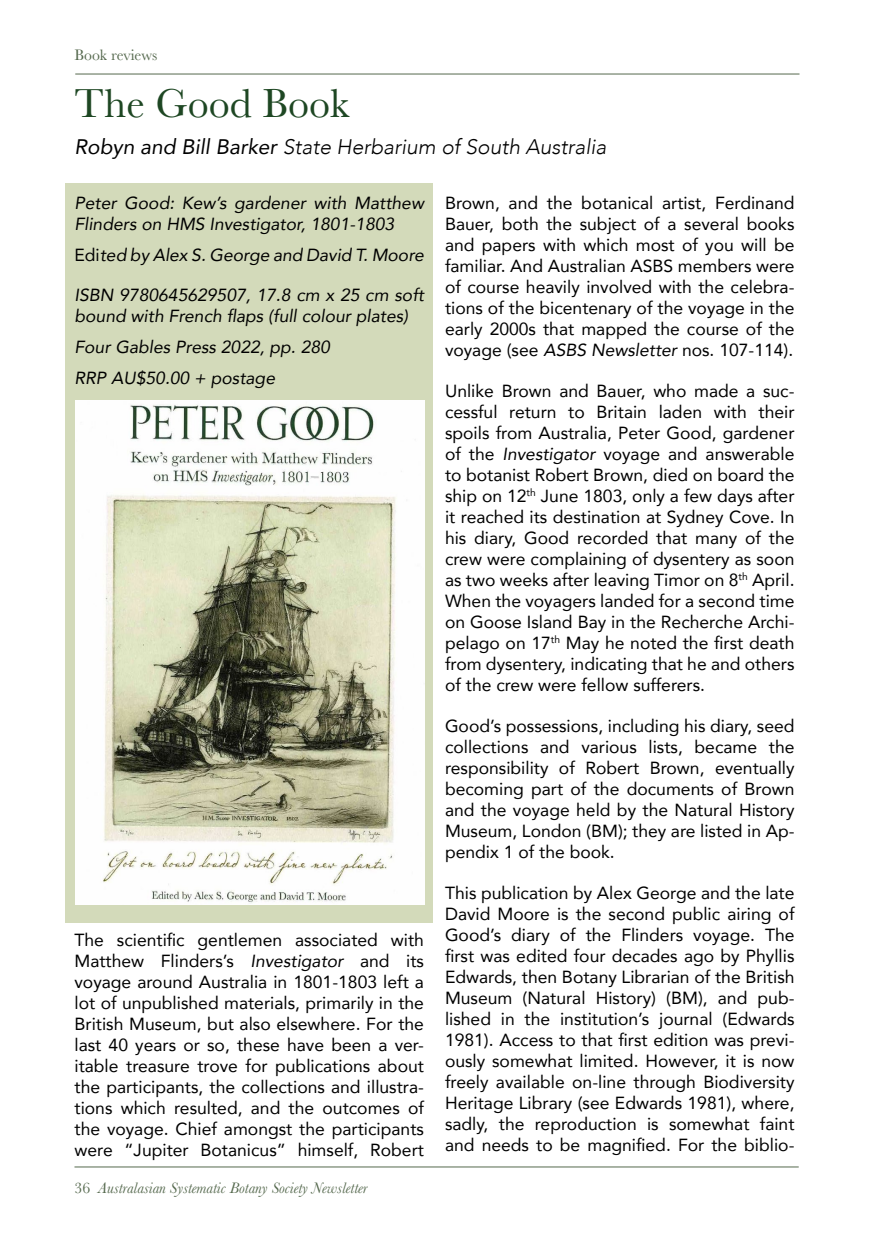
<style>
.page{position:relative;width:874px;height:1241px;background:#fff}
.page>*{position:absolute;margin:0;border:0;box-sizing:border-box;transform-origin:0 0}
.t1{font:42px "Baskerville";color:#1e4723}
.t2{font:italic 300 21px "Avenir";color:#000}
.t3{font:17.5px/21px "Avenir";color:#000;text-align:justify}
.t4{font:italic 17.5px/21px "Avenir";color:#000}
.t5{font:italic 15.75px "Baskerville";color:#55694e}
.t6{font:15.75px "Baskerville";color:#55694e}
.s1{font-weight:400}
.s2{font-style:normal}
.s3{font-style:italic}
</style>
<div class="page">
<div style="left:65px;top:184px;width:367px;height:739px;background:#d3daba"></div>
<img style="left:76px;top:400px;width:348px;height:503px">
<hr style="left:74px;top:1166px;width:724px;height:1px;background:#55694e">
<hr style="left:75px;top:74px;width:724px;height:1px;background:#55694e">
<p class="t6" style="left:74px;top:45px;width:84px">Book reviews</p>
<h1 class="t1" style="left:74px;top:77px;width:276px">The Good Book</h1>
<p class="t2" style="left:74px;top:134px;width:533px"><span class="s1">Robyn and Bill Barker</span> State Herbarium of South Australia</p>
<p class="t4" style="left:74px;top:192px;width:351px">Peter Good: Kew’s gardener with Matthew<br>Flinders on HMS Investigator, 1801-1803</p>
<p class="t4" style="left:74px;top:244px;width:351px"><span class="s2">Edi</span>ted by Alex S. George and David T. Moore</p>
<p class="t4" style="left:74px;top:285px;width:351px">ISBN 9780645629507, 17.8 cm x 25 cm soft bound with French flaps (full colour plates)</p>
<p class="t4" style="left:74px;top:331px;width:257px;line-height:31px">Four Gables Press 2022, pp. 280<br>RRP AU$50.00 + postage</p>
<p class="t3" style="left:74px;top:928px;width:351px">The scientific gentlemen associated with Matthew Flinders’s <span class="s3">Investigator</span> and its voyage around Australia in 1801-1803 left a lot of unpublished materials, primarily in the British Museum, but also elsewhere. For the last 40 years or so, these have been a ver&shy;itable treasure trove for publications about the participants, the collections and illustra&shy;tions which resulted, and the outcomes of the voyage. Chief amongst the participants were “Jupiter Botanicus” himself, Robert</p>
<p class="t5" style="left:74px;top:1176px;width:294px"><span class="s2">36</span> Australasian Systematic Botany Society Newsletter</p>
<p class="t3" style="left:445px;top:191px;width:351px">Brown, and the botanical artist, Ferdinand Bauer, both the subject of a several books and papers with which most of you will be familiar. And Australian ASBS members were of course heavily involved with the celebra&shy;tions of the bicentenary of the voyage in the early 2000s that mapped the course of the voyage (see <span class="s3">ASBS Newsletter</span> nos. 107-114).</p>
<p class="t3" style="left:445px;top:379px;width:351px">Unlike Brown and Bauer, who made a suc&shy;cessful return to Britain laden with their spoils from Australia, Peter Good, gardener of the <span class="s3">Investigator</span> voyage and answerable to botanist Robert Brown, died on board the ship on 12<sup>th</sup> June 1803, only a few days after it reached its destination at Sydney Cove. In his diary, Good recorded that many of the crew were complaining of dysentery as soon as two weeks after leaving Timor on 8<sup>th</sup> April.<br>When the voyagers landed for a second time on Goose Island Bay in the Recherche Archi&shy;pelago on 17<sup>th</sup> May he noted the first death from dysentery, indicating that he and others of the crew were fellow sufferers.</p>
<p class="t3" style="left:445px;top:714px;width:351px">Good’s possessions, including his diary, seed collections and various lists, became the responsibility of Robert Brown, eventually becoming part of the documents of Brown and the voyage held by the Natural History Museum, London (BM); they are listed in Ap&shy;pendix 1 of the book.</p>
<p class="t3" style="left:445px;top:881px;width:351px">This publication by Alex George and the late David Moore is the second public airing of Good’s diary of the Flinders voyage. The first was edited four decades ago by Phyllis Edwards, then Botany Librarian of the British Museum (Natural History) (BM), and pub&shy;lished in the institution’s journal (Edwards 1981). Access to that first edition was previ&shy;ously somewhat limited. However, it is now freely available on-line through Biodiversity Heritage Library (see Edwards 1981), where, sadly, the reproduction is somewhat faint and needs to be magnified. For the biblio-</p>
</div>
